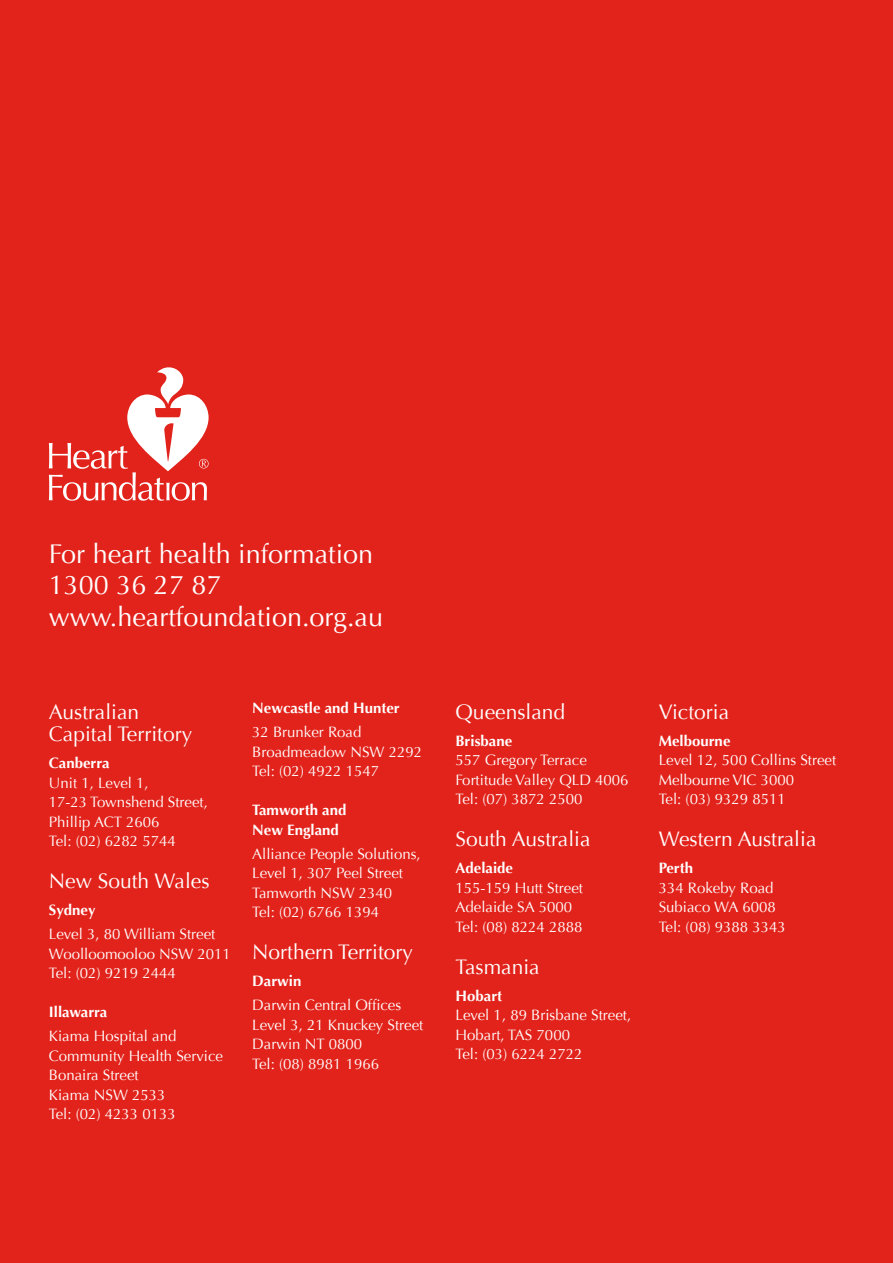
<style>
.page{position:relative;width:893px;height:1263px;background:#e2231b}
.page>*{position:absolute;margin:0;border:0;box-sizing:border-box;transform-origin:0 0}
.t1{font:27px/31.5px "Optima";color:#fff}
.t2{font:21px/22.5px "Optima";color:#fff}
.t3{font:15px/19.5px "Optima";color:#fff}
.t4{font:700 15px/19.5px "Optima";color:#fff}
</style>
<div class="page">
<svg style="left:49px;top:367px;width:160px;height:134px"></svg>
<h1 class="t1" style="left:49px;top:538px;width:336px">For heart health information<br>1300 36 27 87 www.heartfoundation.org.au</h1>
<h2 class="t2" style="left:49px;top:701px;width:145px">Australian<br>Capital Territory</h2>
<p class="t4" style="left:49px;top:754px;width:62px">Canberra</p>
<p class="t3" style="left:49px;top:773px;width:160px">Unit 1, Level 1,<br>17-23 Townshend Street,<br>Phillip ACT 2606<br>Tel: (02) 6282 5744</p>
<h2 class="t2" style="left:49px;top:870px;width:162px">New South Wales</h2>
<p class="t4" style="left:49px;top:901px;width:48px">Sydney</p>
<p class="t3" style="left:49px;top:925px;width:184px">Level 3, 80 William Street<br>Woolloomooloo NSW 2011<br>Tel: (02) 9219 2444</p>
<p class="t4" style="left:49px;top:1003px;width:60px">Illawarra</p>
<p class="t3" style="left:49px;top:1027px;width:176px">Kiama Hospital and<br>Community Health Service<br>Bonaira Street<br>Kiama NSW 2533<br>Tel: (02) 4233 0133</p>
<p class="t4" style="left:252px;top:699px;width:149px">Newcastle and Hunter</p>
<p class="t3" style="left:252px;top:723px;width:171px">32 Brunker Road<br>Broadmeadow NSW 2292<br>Tel: (02) 4922 1547</p>
<p class="t4" style="left:252px;top:801px;width:96px">Tamworth and<br>New England</p>
<p class="t3" style="left:252px;top:844px;width:170px">Alliance People Solutions,<br>Level 1, 307 Peel Street<br>Tamworth NSW 2340<br>Tel: (02) 6766 1394</p>
<h2 class="t2" style="left:252px;top:941px;width:162px">Northern Territory</h2>
<p class="t4" style="left:252px;top:972px;width:51px">Darwin</p>
<p class="t3" style="left:252px;top:996px;width:173px">Darwin Central Offices<br>Level 3, 21 Knuckey Street<br>Darwin NT 0800<br>Tel: (08) 8981 1966</p>
<h2 class="t2" style="left:455px;top:701px;width:111px">Queensland</h2>
<p class="t4" style="left:455px;top:731px;width:58px">Brisbane</p>
<p class="t3" style="left:455px;top:751px;width:175px">557 Gregory Terrace<br>Fortitude Valley QLD 4006<br>Tel: (07) 3872 2500</p>
<h2 class="t2" style="left:455px;top:828px;width:137px">South Australia</h2>
<p class="t4" style="left:455px;top:859px;width:59px">Adelaide</p>
<p class="t3" style="left:455px;top:878px;width:129px">155-159 Hutt Street<br>Adelaide SA 5000<br>Tel: (08) 8224 2888</p>
<h2 class="t2" style="left:455px;top:956px;width:86px">Tasmania</h2>
<p class="t4" style="left:455px;top:986px;width:48px">Hobart</p>
<p class="t3" style="left:455px;top:1006px;width:177px">Level 1, 89 Brisbane Street,<br>Hobart, TAS 7000<br>Tel: (03) 6224 2722</p>
<h2 class="t2" style="left:659px;top:701px;width:72px">Victoria</h2>
<p class="t4" style="left:659px;top:731px;width:73px">Melbourne</p>
<p class="t3" style="left:659px;top:751px;width:179px">Level 12, 500 Collins Street<br>Melbourne VIC 3000<br>Tel: (03) 9329 8511</p>
<h2 class="t2" style="left:659px;top:828px;width:159px">Western Australia</h2>
<p class="t4" style="left:659px;top:859px;width:36px">Perth</p>
<p class="t3" style="left:659px;top:878px;width:128px">334 Rokeby Road<br>Subiaco WA 6008<br>Tel: (08) 9388 3343</p>
</div>
